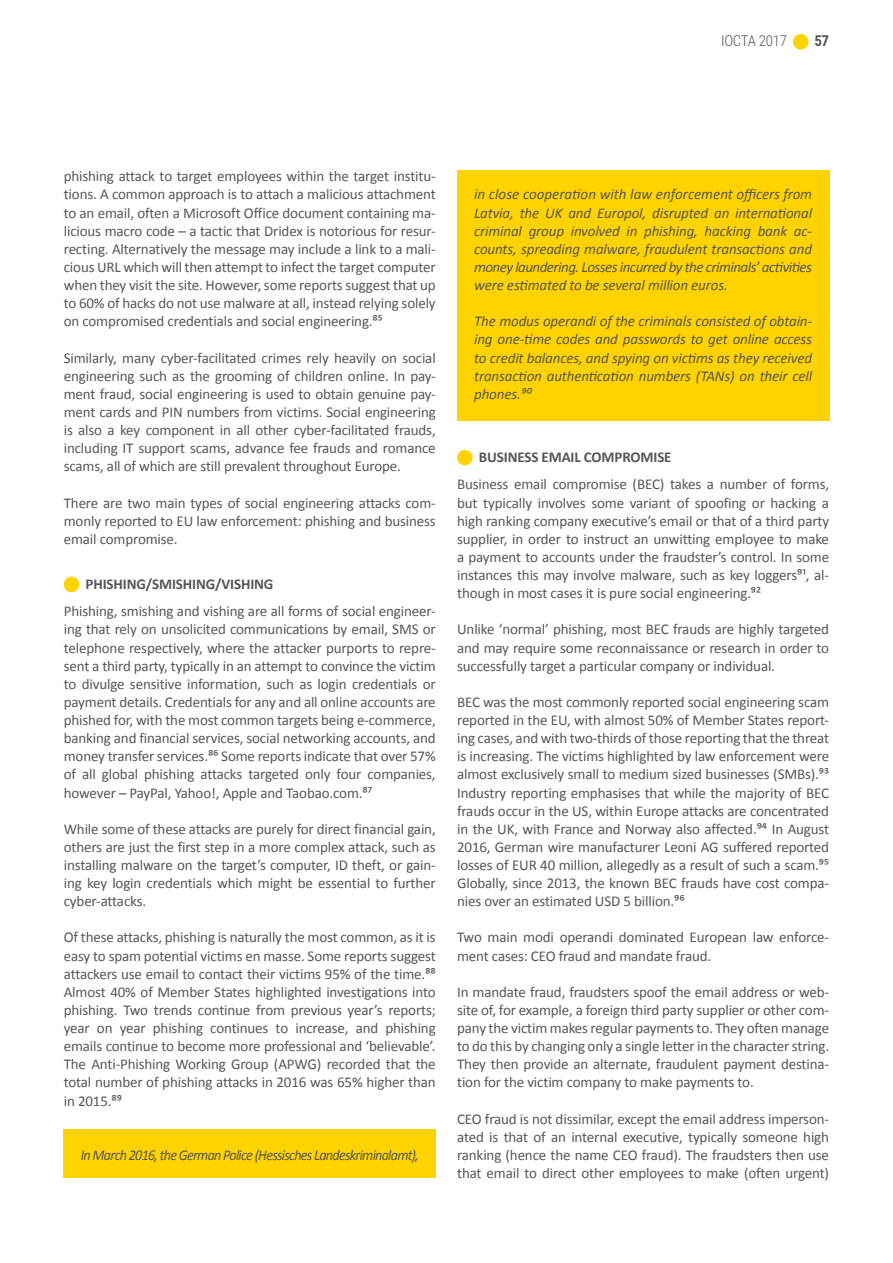
<style>
.page{position:relative;width:893px;height:1263px;background:#fff}
.page>*{position:absolute;margin:0;border:0;box-sizing:border-box;transform-origin:0 0}
.t1{font:15px/18.1px "Calibri";letter-spacing:-.01em;color:#575756;text-align:justify}
.t2{font:italic 15px/18.1px "Calibri";letter-spacing:-.02em;color:#575756;text-align:justify}
.t3{font:italic 15px "Calibri";letter-spacing:-.05em;color:#575756;scale:.94 1}
.t4{font:700 15px "Calibri";letter-spacing:-.01em;color:#575756}
.t5{font:300 15px "Roboto Condensed";letter-spacing:-.02em;color:#575756}
.t6{font:700 15px "Roboto Condensed";color:#575756}
</style>
<div class="page">
<div style="left:793px;top:34px;width:15px;height:16px;background:#ffd300;border-radius:50%"></div>
<div style="left:64px;top:1129px;width:372px;height:49px;background:#ffd300"></div>
<div style="left:457px;top:170px;width:372px;height:250px;background:#ffd300"></div>
<div style="left:64px;top:577px;width:15px;height:15px;background:#ffd300;border-radius:50%"></div>
<div style="left:457px;top:450px;width:16px;height:15px;background:#ffd300;border-radius:50%"></div>
<p class="t5" style="left:721px;top:30px;width:68px">IOCTA 2017</p>
<p class="t6" style="left:814px;top:30px;width:16px">57</p>
<p class="t1" style="left:64px;top:167px;width:374px">phishing attack to target employees within the target institu&shy;tions. A common approach is to attach a malicious attachment to an email, often a Microsoft Office document containing ma&shy;licious macro code – a tactic that Dridex is notorious for resur&shy;recting. Alternatively the message may include a link to a mali&shy;cious URL which will then attempt to infect the target computer when they visit the site. However, some reports suggest that up to 60% of hacks do not use malware at all, instead relying solely on compromised credentials and social engineering.⁸⁵</p>
<p class="t1" style="left:64px;top:349px;width:374px">Similarly, many cyber-facilitated crimes rely heavily on social engineering such as the grooming of children online. In pay&shy;ment fraud, social engineering is used to obtain genuine pay&shy;ment cards and PIN numbers from victims. Social engineering is also a key component in all other cyber-facilitated frauds, including IT support scams, advance fee frauds and romance scams, all of which are still prevalent throughout Europe.</p>
<p class="t1" style="left:64px;top:493px;width:373px">There are two main types of social engineering attacks com&shy;monly reported to EU law enforcement: phishing and business email compromise.</p>
<p class="t4" style="left:86px;top:574px;width:189px">PHISHING/SMISHING/VISHING</p>
<p class="t1" style="left:64px;top:602px;width:374px">Phishing, smishing and vishing are all forms of social engineer&shy;ing that rely on unsolicited communications by email, SMS or telephone respectively, where the attacker purports to repre&shy;sent a third party, typically in an attempt to convince the victim to divulge sensitive information, such as login credentials or payment details. Credentials for any and all online accounts are phished for, with the most common targets being e-commerce, banking and financial services, social networking accounts, and money transfer services.⁸⁶ Some reports indicate that over 57% of all global phishing attacks targeted only four companies, however – PayPal, Yahoo!, Apple and Taobao.com.⁸⁷</p>
<p class="t1" style="left:64px;top:820px;width:373px">While some of these attacks are purely for direct financial gain, others are just the first step in a more complex attack, such as installing malware on the target’s computer, ID theft, or gain&shy;ing key login credentials which might be essential to further cyber-attacks.</p>
<p class="t1" style="left:64px;top:928px;width:374px">Of these attacks, phishing is naturally the most common, as it is easy to spam potential victims en masse. Some reports suggest attackers use email to contact their victims 95% of the time.⁸⁸<br>Almost 40% of Member States highlighted investigations into phishing. Two trends continue from previous year’s reports; year on year phishing continues to increase, and phishing emails continue to become more professional and ‘believable’.<br>The Anti-Phishing Working Group (APWG) recorded that the total number of phishing attacks in 2016 was 65% higher than in 2015.⁸⁹</p>
<p class="t3" style="left:81px;top:1144px;width:361px">In March 2016, the German Police (Hessisches Landeskriminalamt),</p>
<p class="t2" style="left:474px;top:185px;width:340px">in close cooperation with law enforcement officers from Latvia, the UK and Europol, disrupted an international criminal group involved in phishing, hacking bank ac&shy;counts, spreading malware, fraudulent transactions and money laundering. Losses incurred by the criminals’ activities were estimated to be several million euros.</p>
<p class="t2" style="left:474px;top:312px;width:339px">The modus operandi of the criminals consisted of obtain&shy;ing one-time codes and passwords to get online access to credit balances, and spying on victims as they received transaction authentication numbers (TANs) on their cell phones.⁹⁰</p>
<p class="t4" style="left:479px;top:448px;width:194px">BUSINESS EMAIL COMPROMISE</p>
<p class="t1" style="left:457px;top:475px;width:374px">Business email compromise (BEC) takes a number of forms, but typically involves some variant of spoofing or hacking a high ranking company executive’s email or that of a third party supplier, in order to instruct an unwitting employee to make a payment to accounts under the fraudster’s control. In some instances this may involve malware, such as key loggers⁹¹, al&shy;though in most cases it is pure social engineering.⁹²</p>
<p class="t1" style="left:457px;top:620px;width:373px">Unlike ‘normal’ phishing, most BEC frauds are highly targeted and may require some reconnaissance or research in order to successfully target a particular company or individual.</p>
<p class="t1" style="left:457px;top:693px;width:374px">BEC was the most commonly reported social engineering scam reported in the EU, with almost 50% of Member States report&shy;ing cases, and with two-thirds of those reporting that the threat is increasing. The victims highlighted by law enforcement were almost exclusively small to medium sized businesses (SMBs).⁹³<br>Industry reporting emphasises that while the majority of BEC frauds occur in the US, within Europe attacks are concentrated in the UK, with France and Norway also affected.⁹⁴ In August 2016, German wire manufacturer Leoni AG suffered reported losses of EUR 40 million, allegedly as a result of such a scam.⁹⁵<br>Globally, since 2013, the known BEC frauds have cost compa&shy;nies over an estimated USD 5 billion.⁹⁶</p>
<p class="t1" style="left:457px;top:928px;width:373px">Two main modi operandi dominated European law enforce&shy;ment cases: CEO fraud and mandate fraud.</p>
<p class="t1" style="left:457px;top:983px;width:374px">In mandate fraud, fraudsters spoof the email address or web&shy;site of, for example, a foreign third party supplier or other com&shy;pany the victim makes regular payments to. They often manage to do this by changing only a single letter in the character string.<br>They then provide an alternate, fraudulent payment destina&shy;tion for the victim company to make payments to.</p>
<p class="t1" style="left:457px;top:1110px;width:374px">CEO fraud is not dissimilar, except the email address imperson&shy;ated is that of an internal executive, typically someone high ranking (hence the name CEO fraud). The fraudsters then use that email to direct other employees to make (often urgent)</p>
</div>
